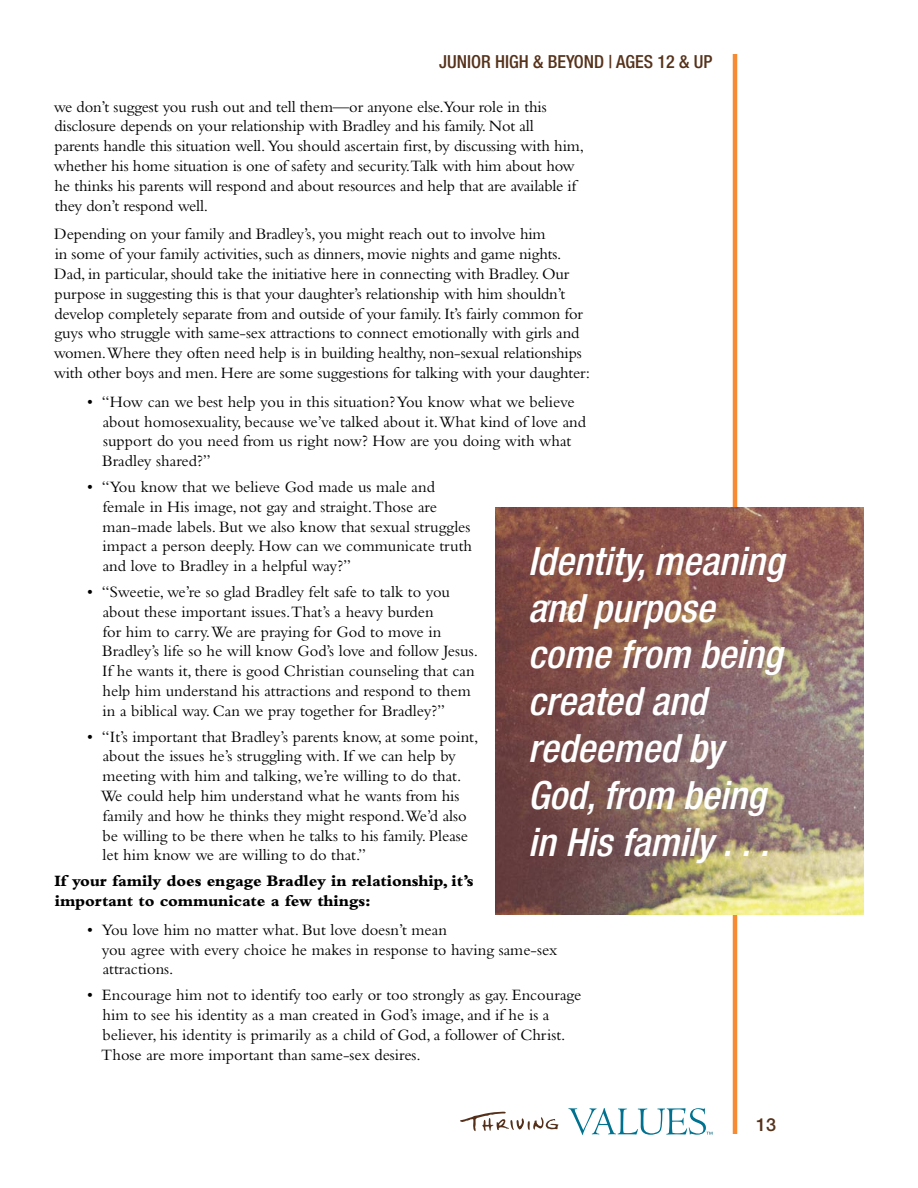
<style>
.page{position:relative;width:918px;height:1188px;background:#fff}
.page>*{position:absolute;margin:0;border:0;box-sizing:border-box;transform-origin:0 0}
.t1{font:italic 500 condensed 39px/46.8px "Helvetica Neue LT Std";color:#fff}
.t2{font:500 condensed 18px "Helvetica Neue LT Std";color:#56321b}
.t3{font:500 18px "Helvetica Neue LT Std";color:#56321b}
.t4{font:16.5px/19.8px "Bembo";color:#000}
.t5{font:800 16.5px/19.8px "Bembo";letter-spacing:-.01em;color:#000}
</style>
<div class="page">
<hr style="left:733px;top:54px;width:4px;height:1080px;background:#f68b33">
<svg style="left:460px;top:1112px;width:99px;height:19px"></svg>
<svg style="left:568px;top:1108px;width:144px;height:27px"></svg>
<img style="left:495px;top:508px;width:369px;height:406px">
<p class="t2" style="left:439px;top:51px;width:275px">JUNIOR HIGH &amp; BEYOND | AGES 12 &amp; UP</p>
<p class="t4" style="left:54px;top:96px;width:532px">we don’t suggest you rush out and tell them—or anyone else.Your role in this disclosure depends on your relationship with Bradley and his family. Not all<br>parents handle this situation well. You should ascertain first, by discussing with him, whether his home situation is one of safety and security.Talk with him about how he thinks his parents will respond and about resources and help that are available if they don’t respond well.</p>
<p class="t4" style="left:54px;top:224px;width:538px">Depending on your family and Bradley’s, you might reach out to involve him<br>in some of your family activities, such as dinners, movie nights and game nights.<br>Dad, in particular, should take the initiative here in connecting with Bradley. Our purpose in suggesting this is that your daughter’s relationship with him shouldn’t develop completely separate from and outside of your family. It’s fairly common for guys who struggle with same-sex attractions to connect emotionally with girls and women.Where they often need help is in building healthy, non-sexual relationships with other boys and men. Here are some suggestions for talking with your daughter:</p>
<p class="t4" style="left:102px;top:391px;width:485px;text-indent:-15px">• “How can we best help you in this situation? You know what we believe about homosexuality, because we’ve talked about it.What kind of love and support do you need from us right now? How are you doing with what Bradley shared?”</p>
<p class="t4" style="left:103px;top:477px;width:371px;text-indent:-15px">• “You know that we believe God made us male and female in His image, not gay and straight.Those are man-made labels. But we also know that sexual struggles impact a person deeply. How can we communicate truth and love to Bradley in a helpful way?”</p>
<p class="t4" style="left:102px;top:582px;width:377px;text-indent:-15px">• “Sweetie, we’re so glad Bradley felt safe to talk to you about these important issues.That’s a heavy burden<br>for him to carry.We are praying for God to move in Bradley’s life so he will know God’s love and follow Jesus.<br>If he wants it, there is good Christian counseling that can help him understand his attractions and respond to them in a biblical way. Can we pray together for Bradley?”</p>
<p class="t4" style="left:101px;top:726px;width:379px;text-indent:-14px">• “It’s important that Bradley’s parents know, at some point, about the issues he’s struggling with. If we can help by meeting with him and talking, we’re willing to do that.<br>We could help him understand what he wants from his family and how he thinks they might respond.We’d also be willing to be there when he talks to his family. Please let him know we are willing to do that.”</p>
<p class="t5" style="left:54px;top:871px;width:421px">If your family does engage Bradley in relationship, it’s important to communicate a few things:</p>
<p class="t4" style="left:102px;top:919px;width:457px;text-indent:-15px">• You love him no matter what. But love doesn’t mean<br>you agree with every choice he makes in response to having same-sex attractions.</p>
<p class="t4" style="left:101px;top:985px;width:482px;text-indent:-14px">• Encourage him not to identify too early or too strongly as gay. Encourage him to see his identity as a man created in God’s image, and if he is a believer, his identity is primarily as a child of God, a follower of Christ.<br>Those are more important than same-sex desires.</p>
<h1 class="t1" style="left:528px;top:538px;width:257px">Identity, meaning and purpose come from being created and redeemed by<br>God, from being in His family . . .</h1>
<p class="t3" style="left:756px;top:1114px;width:22px">13</p>
</div>
